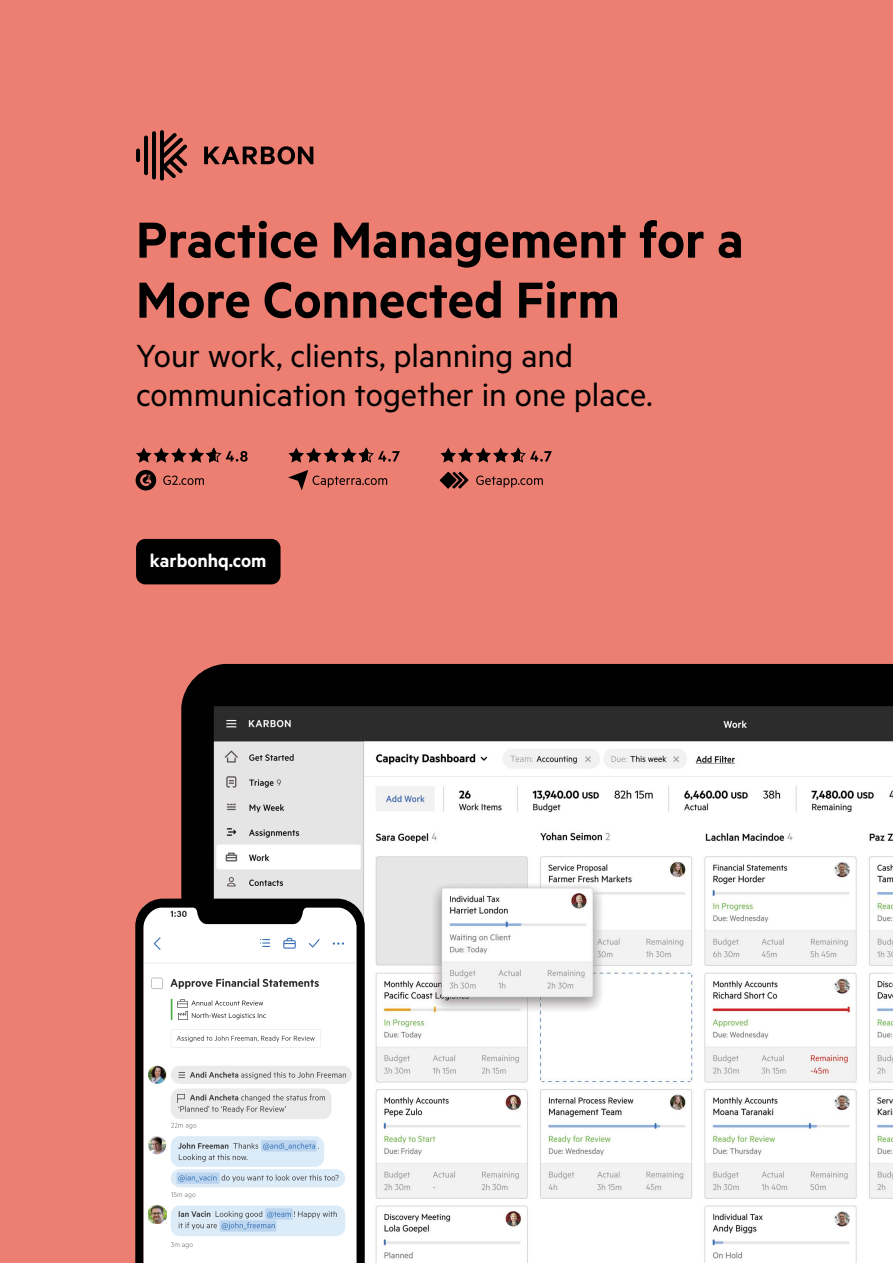
<style>
.page{position:relative;width:893px;height:1263px;background:#ed7f72}
.page>*{position:absolute;margin:0;border:0;box-sizing:border-box;transform-origin:0 0}
.t1{font:600 57px/60px "Metric";color:#000}
.t2{font:36px/39px "Metric";color:#000}
.t3{font:600 20.55px "Metric";color:#fff}
</style>
<div class="page">
<img style="left:181px;top:664px;width:712px;height:599px">
<hr style="left:144px;top:136px;width:4px;height:39px;background:#000;border-radius:2px">
<svg style="left:136px;top:149px;width:4px;height:13px"></svg>
<hr style="left:152px;top:131px;width:4px;height:48px;background:#000;border-radius:2px">
<svg style="left:160px;top:130px;width:27px;height:51px"></svg>
<svg style="left:204px;top:146px;width:109px;height:18px"></svg>
<svg style="left:135px;top:899px;width:230px;height:364px;background:#dcdcdf"></svg>
<svg style="left:136px;top:447px;width:112px;height:16px"></svg>
<svg style="left:136px;top:470px;width:20px;height:20px"></svg>
<svg style="left:163px;top:475px;width:41px;height:10px"></svg>
<svg style="left:288px;top:447px;width:112px;height:16px"></svg>
<svg style="left:288px;top:470px;width:99px;height:20px"></svg>
<svg style="left:440px;top:447px;width:112px;height:16px"></svg>
<svg style="left:440px;top:472px;width:29px;height:17px"></svg>
<svg style="left:476px;top:475px;width:67px;height:12px"></svg>
<div style="left:136px;top:539px;width:145px;height:45px;background:#000;border-radius:9px"></div>
<h1 class="t1" style="left:136px;top:208px;width:609px">Practice Management for a<br>More Connected Firm</h1>
<p class="t2" style="left:136px;top:335px;width:518px">Your work, clients, planning and communication together in one place.</p>
<p class="t3" style="left:150px;top:548px;width:118px">karbonhq.com</p>
</div>
